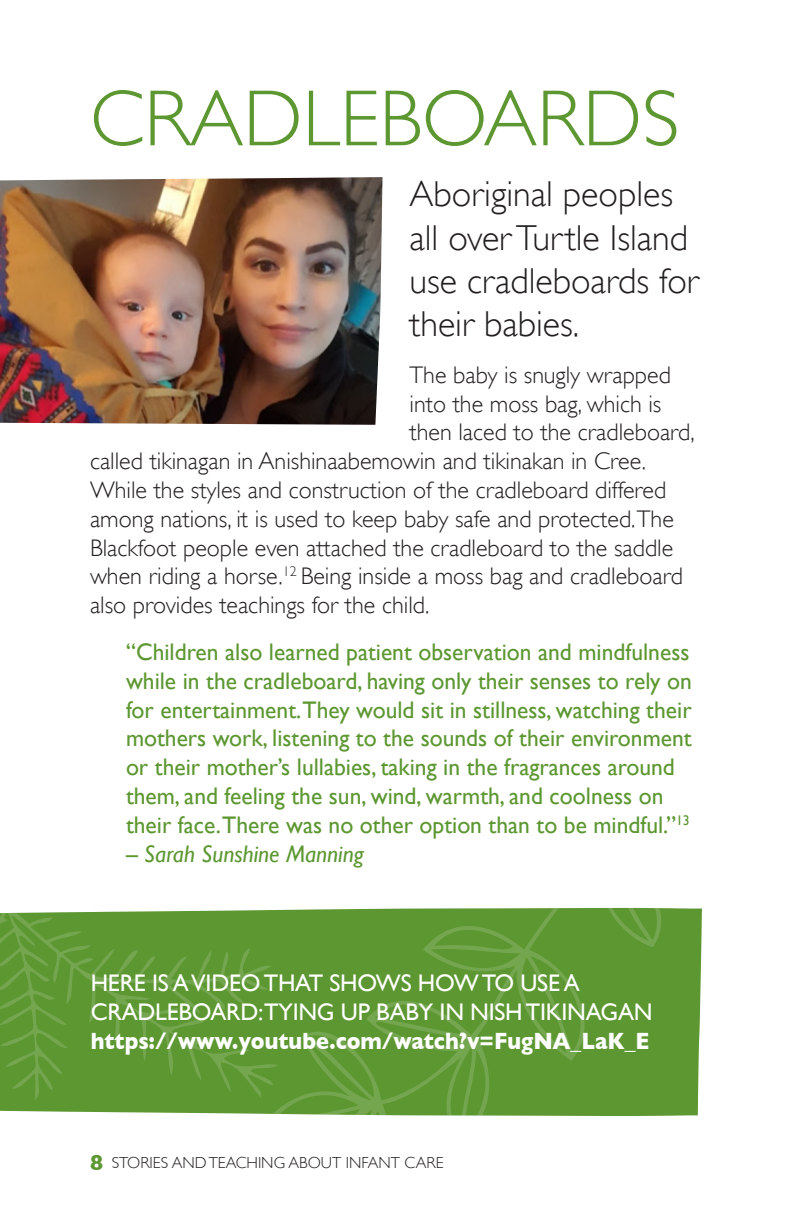
<style>
.page{position:relative;width:792px;height:1224px;background:#fff}
.page>*{position:absolute;margin:0;border:0;box-sizing:border-box;transform-origin:0 0}
.Header_1{font:300 80px "Gill Sans";color:#5c9731}
.First_Words{font:300 36px/43.2px "Gill Sans";color:#231f20}
.Body{font:300 24px "Gill Sans";color:#231f20}
.White_Quote{font:24px/28.8px "Gill Sans";color:#5c9731}
.Pull_Quote{font:24px/28.8px "Gill Sans";letter-spacing:-.01em;color:#fff}
.Body-2{font:700 24px "Gill Sans";color:#fff;scale:.9 1}
.White_Quote-2{font:italic 24px "Gill Sans";color:#5c9731}
.Pull_Quote-2{font:300 16px "Gill Sans";color:#231f20}
.s1{font-style:normal}
.s2{font-weight:700;font-size:22px;color:#5c9731}
</style>
<div class="page">
<svg style="left:0;top:1100px;width:262px;height:14px;background:#6fa349"></svg>
<svg style="left:262px;top:908px;width:440px;height:208px;background:#5f9935"></svg>
<svg style="left:0;top:908px;width:278px;height:192px;background:#629a38"></svg>
<img style="left:0;top:177px;width:382px;height:248px">
<p class="Header_1" style="left:90px;top:73px;width:591px">CRADLEBOARDS</p>
<p class="First_Words" style="left:410px;top:173px;width:291px">Aboriginal peoples all over Turtle Island use cradleboards for their babies.</p>
<p class="Body" style="left:410px;top:361px;width:263px">The baby is snugly wrapped</p>
<p class="Body" style="left:410px;top:390px;width:253px">into the moss bag, which is</p>
<p class="Body" style="left:410px;top:419px;width:287px">then laced to the cradleboard,</p>
<p class="Body" style="left:90px;top:448px;width:558px">called tikinagan in Anishinaabemowin and tikinakan in Cree.</p>
<p class="Body" style="left:90px;top:476px;width:578px">While the styles and construction of the cradleboard differed</p>
<p class="Body" style="left:90px;top:505px;width:585px">among nations, it is used to keep baby safe and protected.The</p>
<p class="Body" style="left:90px;top:534px;width:585px">Blackfoot people even attached the cradleboard to the saddle</p>
<p class="Body" style="left:90px;top:563px;width:594px">when riding a horse.<sup>12</sup> Being inside a moss bag and cradleboard</p>
<p class="Body" style="left:90px;top:592px;width:341px">also provides teachings for the child.</p>
<p class="White_Quote" style="left:126px;top:637px;width:567px">“Children also learned patient observation and mindfulness while in the cradleboard, having only their senses to rely on for entertainment.They would sit in stillness, watching their mothers work, listening to the sounds of their environment or their mother’s lullabies, taking in the fragrances around them, and feeling the sun, wind, warmth, and coolness on their face.There was no other option than to be mindful.”<sup>13</sup></p>
<p class="White_Quote-2" style="left:126px;top:840px;width:239px"><span class="s1">–</span> Sarah Sunshine Manning</p>
<p class="Pull_Quote" style="left:91px;top:969px;width:563px">HERE IS A VIDEO THAT SHOWS HOW TO USE A<br>CRADLEBOARD:TYING UP BABY IN NISH TIKINAGAN</p>
<p class="Body-2" style="left:91px;top:1027px;width:622px">https://www.youtube.com/watch?v=FugNA_LaK_E</p>
<p class="Pull_Quote-2" style="left:90px;top:1154px;width:355px"><span class="s2">8</span> STORIES AND TEACHING ABOUT INFANT CARE</p>
</div>
